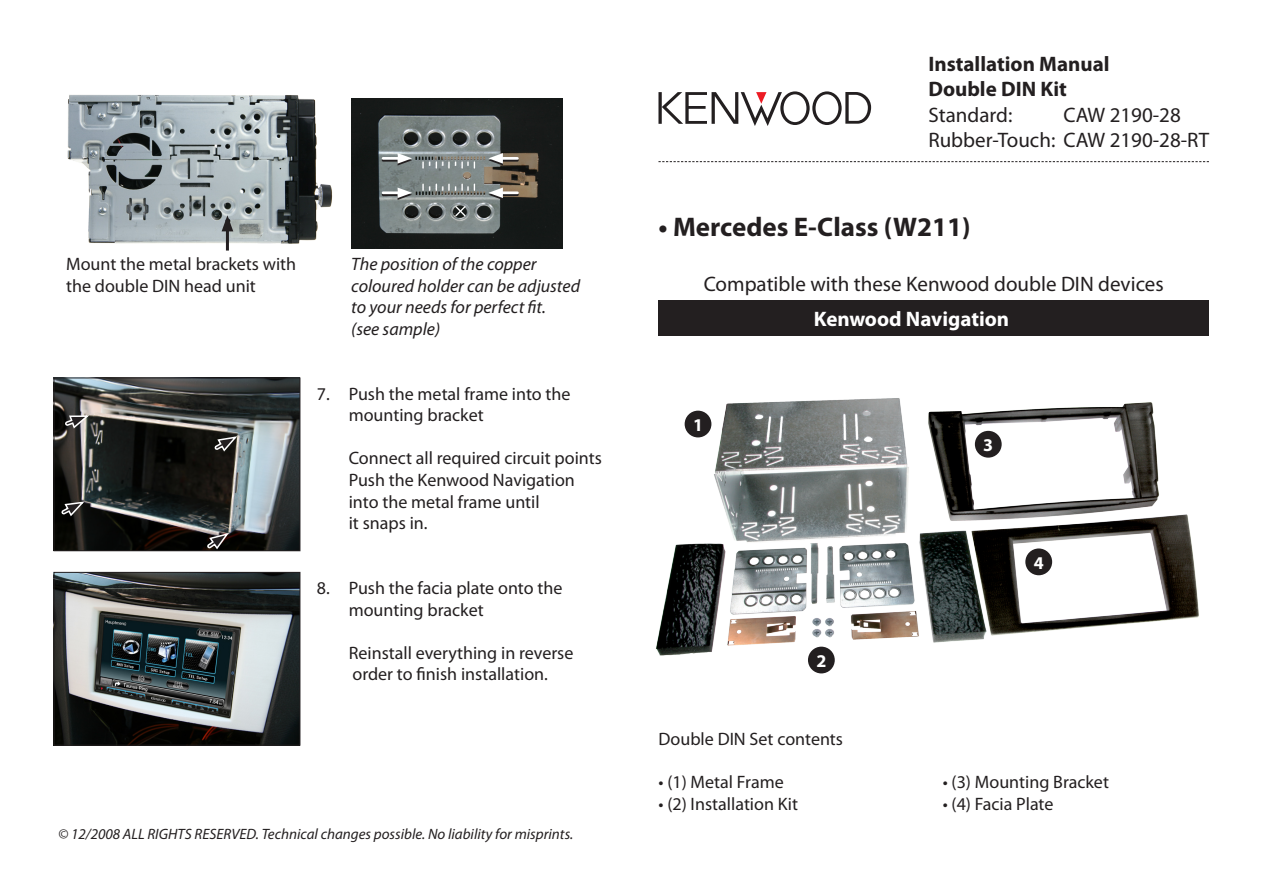
<style>
.page{position:relative;width:1263px;height:893px;background:#fff}
.page>*{position:absolute;margin:0;border:0;box-sizing:border-box;transform-origin:0 0}
.t1{font:700 27px "Myriad Pro";color:#231f20}
.t2{font:21px/25.2px "Myriad Pro";color:#231f20}
.t3{font:700 21px/25.2px "Myriad Pro";color:#231f20}
.t4{font:700 21px "Myriad Pro";color:#fff}
.t5{font:18px/21.6px "Myriad Pro";color:#231f20}
.t6{font:italic 18px/21.6px "Myriad Pro";color:#231f20}
.t7{font:700 18px "Myriad Pro";color:#fff}
.t8{font:italic 15px "Myriad Pro";color:#231f20}
</style>
<div class="page">
<svg style="left:658px;top:92px;width:4px;height:32px"></svg>
<svg style="left:662px;top:91px;width:209px;height:35px"></svg>
<img style="left:56px;top:380px;width:242px;height:169px">
<div style="left:54px;top:378px;width:246px;height:173px;border:1px solid #231f20"></div>
<svg style="left:211px;top:431px;width:29px;height:25px"></svg>
<svg style="left:58px;top:497px;width:29px;height:23px"></svg>
<svg style="left:204px;top:528px;width:28px;height:24px"></svg>
<svg style="left:62px;top:410px;width:29px;height:21px"></svg>
<img style="left:56px;top:574px;width:242px;height:169px">
<div style="left:54px;top:572px;width:246px;height:173px;border:1px solid #231f20"></div>
<img style="left:656px;top:398px;width:543px;height:276px">
<div style="left:658px;top:300px;width:551px;height:36px;background:#231f20"></div>
<svg style="left:658px;top:161px;width:551px;height:1px"></svg>
<img style="left:67px;top:95px;width:266px;height:155px">
<hr style="left:226px;top:226px;width:3px;height:25px;background:#231f20">
<svg style="left:222px;top:215px;width:11px;height:16px"></svg>
<img style="left:351px;top:98px;width:211px;height:151px">
<svg style="left:436px;top:184px;width:39px;height:34px"></svg>
<svg style="left:422px;top:184px;width:8px;height:6px"></svg>
<svg style="left:436px;top:162px;width:39px;height:6px"></svg>
<svg style="left:422px;top:162px;width:8px;height:6px"></svg>
<hr style="left:498px;top:159px;width:19px;height:3px;background:#231f20">
<hr style="left:498px;top:157px;width:19px;height:3px;background:#fff">
<svg style="left:488px;top:153px;width:15px;height:13px"></svg>
<hr style="left:498px;top:193px;width:19px;height:3px;background:#231f20">
<hr style="left:498px;top:191px;width:19px;height:3px;background:#fff">
<svg style="left:488px;top:188px;width:15px;height:12px"></svg>
<hr style="left:383px;top:159px;width:20px;height:3px;background:#231f20">
<hr style="left:383px;top:157px;width:20px;height:3px;background:#fff">
<svg style="left:398px;top:153px;width:14px;height:13px"></svg>
<hr style="left:383px;top:193px;width:20px;height:3px;background:#231f20">
<hr style="left:383px;top:191px;width:20px;height:3px;background:#fff">
<svg style="left:398px;top:188px;width:14px;height:12px"></svg>
<p class="t5" style="left:66px;top:254px;width:232px">Mount the metal brackets with the double DIN head unit</p>
<p class="t6" style="left:351px;top:254px;width:230px">The position of the copper coloured holder can be adjusted to your needs for perfect fit.<br>(see sample)</p>
<p class="t5" style="left:349px;top:383px;width:223px;text-indent:-32px">7. Push the metal frame into the mounting bracket</p>
<p class="t5" style="left:349px;top:448px;width:255px">Connect all required circuit points<br>Push the Kenwood Navigation into the metal frame until<br>it snaps in.</p>
<p class="t5" style="left:349px;top:578px;width:215px;text-indent:-32px">8. Push the facia plate onto the mounting bracket</p>
<p class="t5" style="left:349px;top:642px;width:226px">Reinstall everything in reverse order to finish installation.</p>
<p class="t8" style="left:58px;top:826px;width:517px">© 12/2008 ALL RIGHTS RESERVED. Technical changes possible. No liability for misprints.</p>
<p class="t3" style="left:928px;top:52px;width:183px">Installation Manual<br>Double DIN Kit</p>
<p class="t2" style="left:928px;top:102px;width:85px">Standard:</p>
<p class="t2" style="left:928px;top:102px;width:282px;text-indent:135px">CAW 2190-28<br>Rubber-Touch: CAW 2190-28-RT</p>
<h1 class="t1" style="left:658px;top:212px;width:314px">• Mercedes E-Class (W211)</h1>
<p class="t2" style="left:704px;top:272px;width:462px">Compatible with these Kenwood double DIN devices</p>
<p class="t4" style="left:814px;top:307px;width:197px">Kenwood Navigation</p>
<p class="t7" style="left:693px;top:415px;width:11px">1</p>
<p class="t7" style="left:816px;top:651px;width:11px">2</p>
<p class="t5" style="left:658px;top:729px;width:186px">Double DIN Set contents</p>
<p class="t5" style="left:658px;top:772px;width:127px">• (1) Metal Frame</p>
<p class="t5" style="left:658px;top:794px;width:141px">• (2) Installation Kit</p>
<p class="t7" style="left:983px;top:435px;width:11px">3</p>
<p class="t7" style="left:1034px;top:552px;width:11px">4</p>
<p class="t5" style="left:943px;top:772px;width:168px">• (3) Mounting Bracket</p>
<p class="t5" style="left:943px;top:794px;width:112px">• (4) Facia Plate</p>
</div>
